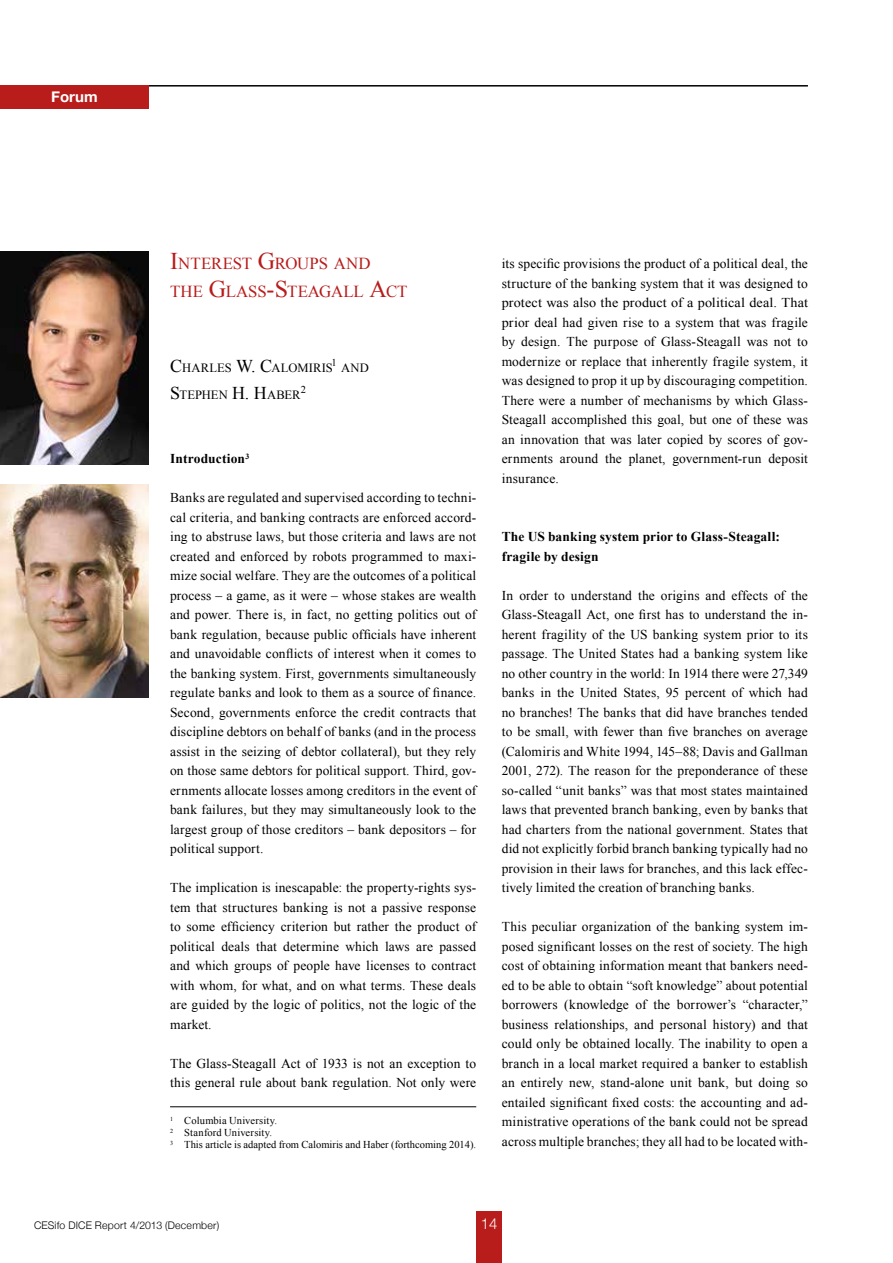
<style>
.page{position:relative;width:893px;height:1263px;background:#fff}
.page>*{position:absolute;margin:0;border:0;box-sizing:border-box;transform-origin:0 0}
.t1{font:16.8px/28.8px "Times New Roman";color:#b81c1b}
.t2{font:700 15px "Helvetica Neue";color:#fff}
.t3{font:300 15px "Helvetica Neue";color:#fff}
.t4{font:13.5px/19.5px "Times New Roman";letter-spacing:.01em;color:#000;text-align:justify}
.t5{font:700 13.5px/19.5px "Times New Roman";letter-spacing:.01em;color:#000}
.t6{font:12.6px "Times New Roman";letter-spacing:.01em;color:#000}
.t7{font:10.5px/12px "Times New Roman";color:#000}
.t8{font:300 10.5px "Helvetica Neue";letter-spacing:.02em;color:#000}
.t9{font:10.5px "Times New Roman";color:#000}
.s1{font-size:24px}
.s2{font-size:18px}
</style>
<div class="page">
<hr style="left:149px;top:85px;width:659px;height:2px;background:#000">
<div style="left:0;top:85px;width:149px;height:23px;background:#b81c1b"></div>
<div style="left:476px;top:1212px;width:26px;height:51px;background:#b81c1b"></div>
<hr style="left:170px;top:1106px;width:306px;height:1px;background:#000">
<img style="left:0;top:252px;width:149px;height:212px">
<img style="left:0;top:485px;width:149px;height:212px">
<p class="t2" style="left:51px;top:87px;width:48px">Forum</p>
<p class="t1" style="left:170px;top:248px;width:239px"><span class="s1">I</span>NTEREST <span class="s1">G</span>ROUPS AND<br>THE <span class="s1">G</span>LASS<span class="s1">-S</span>TEAGALL <span class="s1">A</span>CT</p>
<p class="t6" style="left:170px;top:360px;width:164px"><span class="s2">C</span>HARLES <span class="s2">W. C</span>ALOMIRIS</p>
<p class="t9" style="left:332px;top:356px;width:7px">1</p>
<p class="t6" style="left:341px;top:360px;width:29px">AND</p>
<p class="t6" style="left:170px;top:387px;width:132px"><span class="s2">S</span>TEPHEN <span class="s2">H. H</span>ABER</p>
<p class="t9" style="left:301px;top:383px;width:7px">2</p>
<p class="t5" style="left:170px;top:449px;width:81px">Introduction<sup>3</sup></p>
<p class="t4" style="left:170px;top:488px;width:308px">Banks are regulated and supervised according to techni&shy;cal criteria, and banking contracts are enforced accord&shy;ing to abstruse laws, but those criteria and laws are not created and enforced by robots programmed to maxi&shy;mize social welfare. They are the outcomes of a political process – a game, as it were – whose stakes are wealth and power. There is, in fact, no getting politics out of bank regulation, because public officials have inherent and unavoidable conflicts of interest when it comes to the banking system. First, governments simultaneously regulate banks and look to them as a source of finance.<br>Second, governments enforce the credit contracts that discipline debtors on behalf of banks (and in the process assist in the seizing of debtor collateral), but they rely on those same debtors for political support. Third, gov&shy;ernments allocate losses among creditors in the event of bank failures, but they may simultaneously look to the largest group of those creditors – bank depositors – for political support.</p>
<p class="t4" style="left:170px;top:878px;width:308px">The implication is inescapable: the property-rights sys&shy;tem that structures banking is not a passive response to some efficiency criterion but rather the product of political deals that determine which laws are passed and which groups of people have licenses to contract with whom, for what, and on what terms. These deals are guided by the logic of politics, not the logic of the market.</p>
<p class="t4" style="left:170px;top:1053px;width:308px">The Glass-Steagall Act of 1933 is not an exception to this general rule about bank regulation. Not only were</p>
<p class="t7" style="left:170px;top:1114px;width:308px"><sup>1</sup> Columbia University.<br><sup>2</sup> Stanford University.<br><sup>3</sup> This article is adapted from Calomiris and Haber (forthcoming 2014).</p>
<p class="t4" style="left:502px;top:254px;width:308px">its specific provisions the product of a political deal, the structure of the banking system that it was designed to protect was also the product of a political deal. That prior deal had given rise to a system that was fragile by design. The purpose of Glass-Steagall was not to modernize or replace that inherently fragile system, it was designed to prop it up by discouraging competition.<br>There were a number of mechanisms by which Glass-Steagall accomplished this goal, but one of these was an innovation that was later copied by scores of gov&shy;ernments around the planet, government-run deposit insurance.</p>
<p class="t5" style="left:502px;top:527px;width:280px">The US banking system prior to Glass-Steagall: fragile by design</p>
<p class="t4" style="left:502px;top:585px;width:308px">In order to understand the origins and effects of the Glass-Steagall Act, one first has to understand the in&shy;herent fragility of the US banking system prior to its passage. The United States had a banking system like no other country in the world: In 1914 there were 27,349 banks in the United States, 95 percent of which had no branches! The banks that did have branches tended to be small, with fewer than five branches on average (Calomiris and White 1994, 145–88; Davis and Gallman 2001, 272). The reason for the preponderance of these so-called “unit banks” was that most states maintained laws that prevented branch banking, even by banks that had charters from the national government. States that did not explicitly forbid branch banking typically had no provision in their laws for branches, and this lack effec&shy;tively limited the creation of branching banks.</p>
<p class="t4" style="left:502px;top:917px;width:308px">This peculiar organization of the banking system im&shy;posed significant losses on the rest of society. The high cost of obtaining information meant that bankers need&shy;ed to be able to obtain “soft knowledge” about potential borrowers (knowledge of the borrower’s “character,” business relationships, and personal history) and that could only be obtained locally. The inability to open a branch in a local market required a banker to establish an entirely new, stand-alone unit bank, but doing so entailed significant fixed costs: the accounting and ad&shy;ministrative operations of the bank could not be spread across multiple branches; they all had to be located with-</p>
<p class="t8" style="left:34px;top:1219px;width:187px">CESifo DICE Report 4/2013 (December)</p>
<p class="t3" style="left:481px;top:1214px;width:18px">14</p>
</div>
